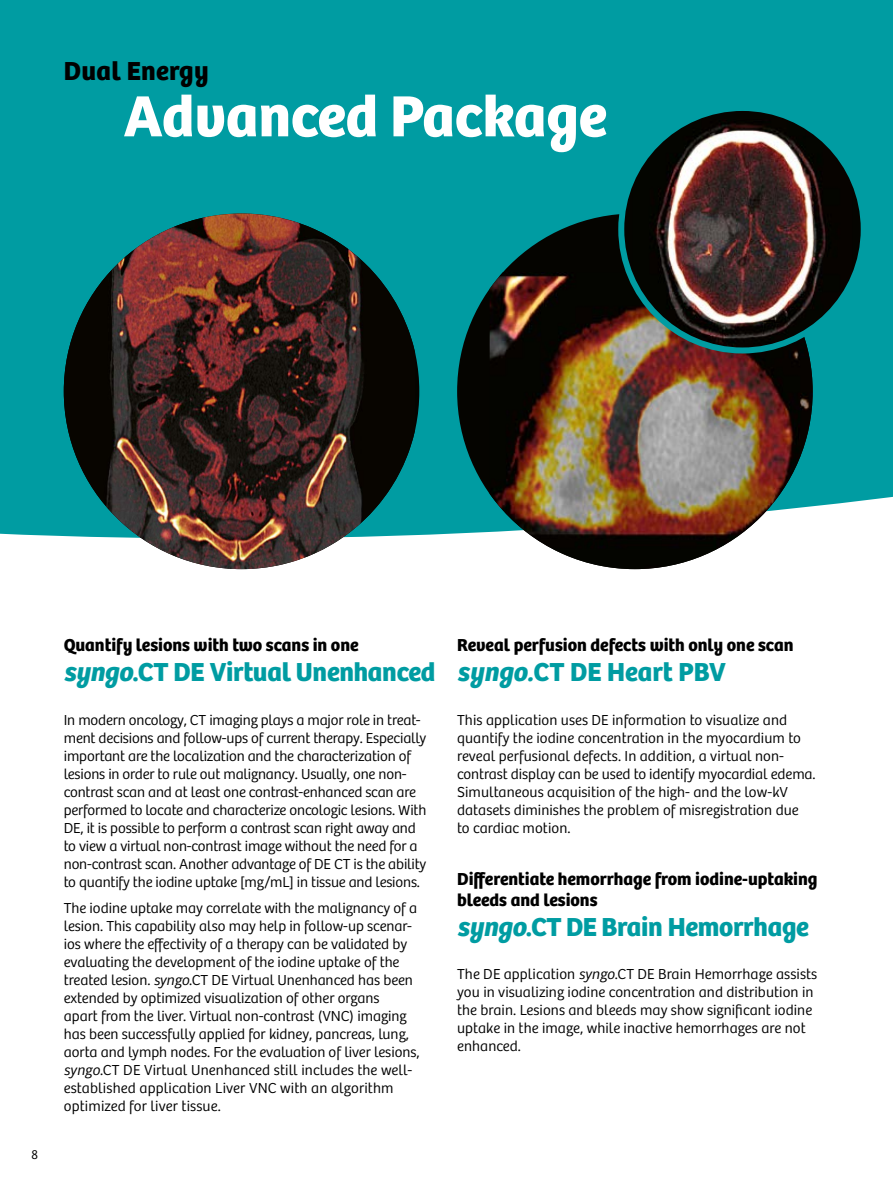
<style>
.page{position:relative;width:893px;height:1191px;background:#fff}
.page>*{position:absolute;margin:0;border:0;box-sizing:border-box;transform-origin:0 0}
.t1{font:60px "Bree SH Headline Regular";color:#fff}
.t2{font:27px "Bree SH Headline Regular";letter-spacing:-.01em;color:#009ca2}
.t3{font:27px "Bree SH Headline Regular";letter-spacing:.01em;color:#000}
.t4{font:18px/21px "Bree SH Headline Regular";color:#000}
.t5{font:15px/18px "Bree SH Text Light";color:#000}
.t6{font:13.5px "Bree SH Text Light";color:#000}
.s1{font-family:"Bree SH Headline Oblique"}
.s2{font-style:italic}
</style>
<div class="page">
<div style="left:0;top:0;width:893px;height:570px;background:#009ca2"></div>
<img style="left:64px;top:213px;width:351px;height:356px">
<div style="left:457px;top:213px;width:356px;height:356px;background:#050400;border-radius:50%"></div>
<img style="left:490px;top:272px;width:323px;height:297px">
<svg style="left:621px;top:108px;width:243px;height:242px;fill:#050400"></svg>
<img style="left:633px;top:119px;width:219px;height:228px">
<div style="left:618px;top:105px;width:249px;height:248px;border:6px solid #009ca2;border-radius:50%"></div>
<h2 class="t3" style="left:64px;top:55px;width:146px">Dual Energy</h2>
<h1 class="t1" style="left:124px;top:80px;width:485px">Advanced Package</h1>
<p class="t6" style="left:31px;top:1146px;width:9px">8</p>
<p class="t4" style="left:64px;top:635px;width:296px">Quantify lesions with two scans in one</p>
<h2 class="t2" style="left:64px;top:656px;width:373px"><span class="s1">syngo</span>.CT DE Virtual Unenhanced</h2>
<p class="t5" style="left:64px;top:711px;width:364px">In modern oncology, CT imaging plays a major role in treat&shy;ment decisions and follow-ups of current therapy. Especially important are the localization and the characterization of lesions in order to rule out malignancy. Usually, one non&shy;contrast scan and at least one contrast-enhanced scan are performed to locate and characterize oncologic lesions. With DE, it is possible to perform a contrast scan right away and to view a virtual non-contrast image without the need for a non-contrast scan. Another advantage of DE CT is the ability to quantify the iodine uptake [mg/mL] in tissue and lesions.</p>
<p class="t5" style="left:64px;top:899px;width:357px">The iodine uptake may correlate with the malignancy of a lesion. This capability also may help in follow-up scenar&shy;ios where the effectivity of a therapy can be validated by evaluating the development of the iodine uptake of the treated lesion. <span class="s2">syngo</span>.CT DE Virtual Unenhanced has been extended by optimized visualization of other organs<br>apart from the liver. Virtual non-contrast (VNC) imaging has been successfully applied for kidney, pancreas, lung, aorta and lymph nodes. For the evaluation of liver lesions, <span class="s2">syngo</span>.CT DE Virtual Unenhanced still includes the well&shy;established application Liver VNC with an algorithm optimized for liver tissue.</p>
<p class="t4" style="left:457px;top:634px;width:338px">Reveal perfusion defects with only one scan</p>
<h2 class="t2" style="left:457px;top:655px;width:270px"><span class="s1">syngo.</span>CT DE Heart PBV</h2>
<p class="t5" style="left:457px;top:710px;width:360px">This application uses DE information to visualize and quantify the iodine concentration in the myocardium to reveal perfusional defects. In addition, a virtual non&shy;contrast display can be used to identify myocardial edema.<br>Simultaneous acquisition of the high- and the low-kV datasets diminishes the problem of misregistration due<br>to cardiac motion.</p>
<p class="t4" style="left:457px;top:868px;width:362px">Differentiate hemorrhage from iodine-uptaking bleeds and lesions</p>
<h2 class="t2" style="left:457px;top:910px;width:353px"><span class="s1">syngo</span>.CT DE Brain Hemorrhage</h2>
<p class="t5" style="left:457px;top:965px;width:362px">The DE application <span class="s2">syngo</span>.CT DE Brain Hemorrhage assists you in visualizing iodine concentration and distribution in the brain. Lesions and bleeds may show significant iodine uptake in the image, while inactive hemorrhages are not enhanced.</p>
</div>
